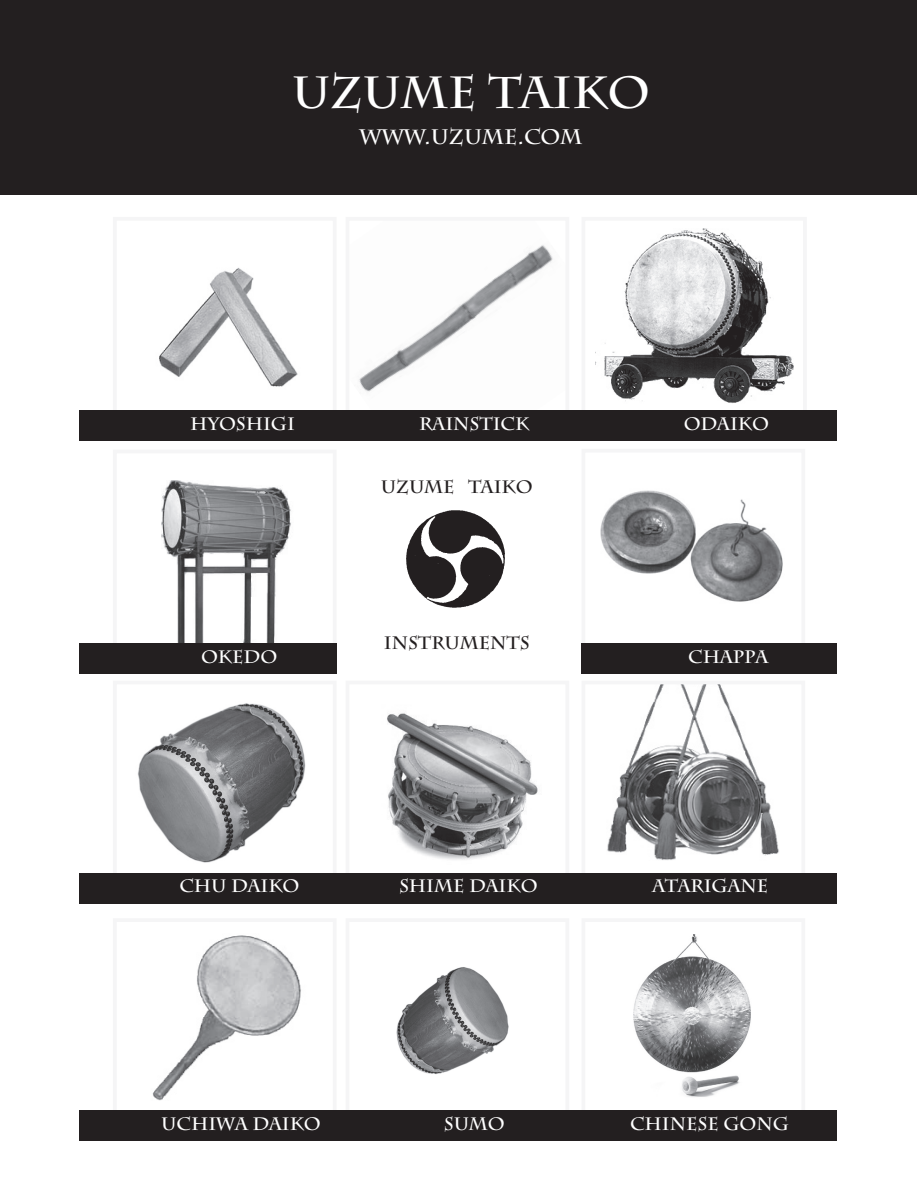
<style>
.page{position:relative;width:918px;height:1188px;background:#fff}
.page>*{position:absolute;margin:0;border:0;box-sizing:border-box;transform-origin:0 0}
.t1{font:700 45px "Charlemagne Std";color:#fff}
.t2{font:700 21px "Charlemagne Std";color:#fff}
.t3{font:700 18px "Charlemagne Std";color:#fff}
.t4{font:700 18px "Charlemagne Std";color:#231f20}
</style>
<div class="page">
<div style="left:1px;top:1px;width:916px;height:194px;background:#231f20"></div>
<img style="left:396px;top:967px;width:113px;height:107px">
<img style="left:601px;top:490px;width:182px;height:112px">
<img style="left:161px;top:481px;width:130px;height:162px">
<div style="left:581px;top:643px;width:256px;height:31px;background:#231f20"></div>
<img style="left:159px;top:268px;width:139px;height:119px">
<img style="left:359px;top:245px;width:194px;height:147px">
<img style="left:596px;top:228px;width:197px;height:175px">
<div style="left:80px;top:410px;width:757px;height:31px;background:#231f20"></div>
<div style="left:80px;top:643px;width:257px;height:31px;background:#231f20"></div>
<img style="left:138px;top:703px;width:168px;height:160px">
<img style="left:387px;top:713px;width:151px;height:147px">
<img style="left:607px;top:686px;width:172px;height:174px">
<img style="left:152px;top:935px;width:149px;height:165px">
<img style="left:633px;top:935px;width:118px;height:162px">
<div style="left:80px;top:873px;width:757px;height:31px;background:#231f20"></div>
<div style="left:80px;top:1110px;width:757px;height:31px;background:#231f20"></div>
<img style="left:406px;top:510px;width:99px;height:98px">
<h1 class="t1" style="left:292px;top:66px;width:360px">UZUME TAIKO</h1>
<p class="t2" style="left:360px;top:125px;width:224px">WWW.UZUME.COM</p>
<p class="t3" style="left:190px;top:413px;width:106px">HYOSHIGI</p>
<p class="t3" style="left:201px;top:646px;width:78px">OKEDO</p>
<p class="t3" style="left:419px;top:413px;width:112px">RAINSTICK</p>
<p class="t4" style="left:381px;top:476px;width:153px">UZUME TAIKO</p>
<p class="t4" style="left:384px;top:632px;width:147px">INSTRUMENTS</p>
<p class="t3" style="left:684px;top:413px;width:87px">ODAIKO</p>
<p class="t3" style="left:688px;top:646px;width:82px">CHAPPA</p>
<p class="t3" style="left:179px;top:875px;width:122px">CHU DAIKO</p>
<p class="t3" style="left:399px;top:875px;width:140px">SHIME DAIKO</p>
<p class="t3" style="left:161px;top:1113px;width:161px">UCHIWA DAIKO</p>
<p class="t3" style="left:444px;top:1113px;width:62px">SUMO</p>
<p class="t3" style="left:653px;top:875px;width:117px">ATARIGANE</p>
<p class="t3" style="left:630px;top:1113px;width:160px">CHINESE GONG</p>
</div>
